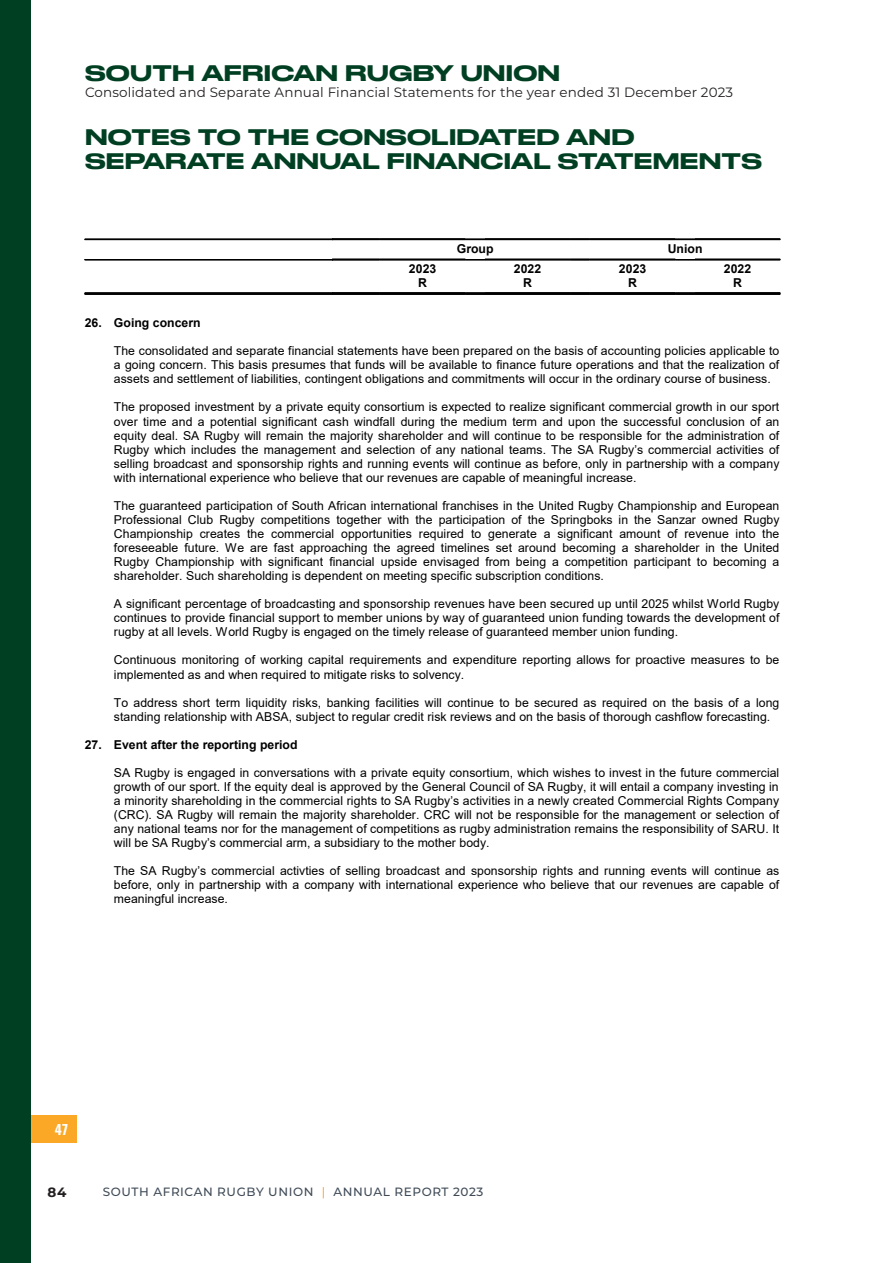
<style>
.page{position:relative;width:893px;height:1263px;background:#fff}
.page>*{position:absolute;margin:0;border:0;box-sizing:border-box;transform-origin:0 0}
.t1{font:500 21px/24px "Druk Wide Web";letter-spacing:.01em;color:#003f22}
.t2{font:13.5px "Montserrat";letter-spacing:.01em;color:#231f20}
.t3{font:700 13.5px "Montserrat";color:#231f20}
.t4{font:700 13.5px "Oswald";color:#fff}
.t5{font:12.3px/14.1px "Arial";letter-spacing:.005em;color:#000;text-align:justify}
.t6{font:700 12.3px "Arial";color:#000}
.t7{font:500 12px "Montserrat";letter-spacing:.05em;color:#404b57}
.s1{color:#faa825}
</style>
<div class="page">
<div style="left:0;top:1115px;width:77px;height:28px;background:#faa825"></div>
<hr style="left:85px;top:239px;width:247px;height:1px;background:#000">
<hr style="left:85px;top:240px;width:247px;height:1px;background:#000">
<hr style="left:332px;top:239px;width:48px;height:1px;background:#000">
<hr style="left:380px;top:239px;width:85px;height:1px;background:#000">
<svg style="left:465px;top:239px;width:20px;height:2px"></svg>
<hr style="left:485px;top:239px;width:85px;height:1px;background:#000">
<svg style="left:570px;top:239px;width:20px;height:1px"></svg>
<hr style="left:590px;top:239px;width:85px;height:1px;background:#000">
<svg style="left:675px;top:239px;width:20px;height:2px"></svg>
<hr style="left:695px;top:239px;width:85px;height:1px;background:#000">
<hr style="left:85px;top:259px;width:247px;height:1px;background:#000">
<hr style="left:85px;top:260px;width:247px;height:1px;background:#000">
<hr style="left:332px;top:259px;width:48px;height:1px;background:#000">
<hr style="left:332px;top:260px;width:48px;height:1px;background:#000">
<hr style="left:380px;top:259px;width:85px;height:1px;background:#000">
<hr style="left:380px;top:260px;width:85px;height:1px;background:#000">
<svg style="left:465px;top:259px;width:20px;height:2px"></svg>
<hr style="left:485px;top:259px;width:85px;height:1px;background:#000">
<hr style="left:485px;top:260px;width:85px;height:1px;background:#000">
<svg style="left:570px;top:259px;width:20px;height:2px"></svg>
<hr style="left:590px;top:259px;width:85px;height:1px;background:#000">
<hr style="left:590px;top:260px;width:85px;height:1px;background:#000">
<svg style="left:675px;top:259px;width:20px;height:2px"></svg>
<hr style="left:695px;top:259px;width:85px;height:1px;background:#000">
<hr style="left:695px;top:260px;width:85px;height:1px;background:#000">
<hr style="left:85px;top:293px;width:247px;height:1px;background:#000">
<hr style="left:85px;top:294px;width:247px;height:1px;background:#000">
<hr style="left:332px;top:293px;width:48px;height:1px;background:#000">
<hr style="left:332px;top:294px;width:48px;height:1px;background:#000">
<hr style="left:380px;top:293px;width:85px;height:1px;background:#000">
<hr style="left:380px;top:294px;width:85px;height:1px;background:#000">
<svg style="left:465px;top:293px;width:20px;height:2px"></svg>
<hr style="left:485px;top:293px;width:85px;height:1px;background:#000">
<hr style="left:485px;top:294px;width:85px;height:1px;background:#000">
<svg style="left:570px;top:293px;width:20px;height:2px"></svg>
<hr style="left:590px;top:293px;width:85px;height:1px;background:#000">
<hr style="left:590px;top:294px;width:85px;height:1px;background:#000">
<svg style="left:675px;top:293px;width:20px;height:2px"></svg>
<hr style="left:695px;top:293px;width:85px;height:1px;background:#000">
<hr style="left:695px;top:294px;width:85px;height:1px;background:#000">
<div style="left:0;top:0;width:31px;height:1263px;background:#003f22"></div>
<p class="t1" style="left:85px;top:59px;width:477px">SOUTH AFRICAN RUGBY UNION</p>
<p class="t2" style="left:85px;top:83px;width:650px">Consolidated and Separate Annual Financial Statements for the year ended 31 December 2023</p>
<p class="t1" style="left:85px;top:123px;width:678px">NOTES TO THE CONSOLIDATED AND<br>SEPARATE ANNUAL FINANCIAL STATEMENTS</p>
<p class="t6" style="left:457px;top:240px;width:38px">Group</p>
<p class="t6" style="left:668px;top:240px;width:36px">Union</p>
<p class="t6" style="left:409px;top:260px;width:29px">2023</p>
<p class="t6" style="left:514px;top:260px;width:29px">2022</p>
<p class="t6" style="left:619px;top:260px;width:29px">2023</p>
<p class="t6" style="left:724px;top:260px;width:29px">2022</p>
<p class="t6" style="left:418px;top:274px;width:10px">R</p>
<p class="t6" style="left:523px;top:274px;width:10px">R</p>
<p class="t6" style="left:628px;top:274px;width:10px">R</p>
<p class="t6" style="left:733px;top:274px;width:10px">R</p>
<p class="t6" style="left:85px;top:314px;width:118px">26. Going concern</p>
<p class="t5" style="left:114px;top:344px;width:667px">The consolidated and separate financial statements have been prepared on the basis of accounting policies applicable to a going concern. This basis presumes that funds will be available to finance future operations and that the realization of assets and settlement of liabilities, contingent obligations and commitments will occur in the ordinary course of business.</p>
<p class="t5" style="left:114px;top:400px;width:667px">The proposed investment by a private equity consortium is expected to realize significant commercial growth in our sport over time and a potential significant cash windfall during the medium term and upon the successful conclusion of an equity deal. SA Rugby will remain the majority shareholder and will continue to be responsible for the administration of Rugby which includes the management and selection of any national teams. The SA Rugby’s commercial activities of selling broadcast and sponsorship rights and running events will continue as before, only in partnership with a company with international experience who believe that our revenues are capable of meaningful increase.</p>
<p class="t5" style="left:114px;top:498px;width:667px">The guaranteed participation of South African international franchises in the United Rugby Championship and European Professional Club Rugby competitions together with the participation of the Springboks in the Sanzar owned Rugby Championship creates the commercial opportunities required to generate a significant amount of revenue into the foreseeable future. We are fast approaching the agreed timelines set around becoming a shareholder in the United Rugby Championship with significant financial upside envisaged from being a competition participant to becoming a shareholder. Such shareholding is dependent on meeting specific subscription conditions.</p>
<p class="t5" style="left:114px;top:597px;width:667px">A significant percentage of broadcasting and sponsorship revenues have been secured up until 2025 whilst World Rugby continues to provide financial support to member unions by way of guaranteed union funding towards the development of rugby at all levels. World Rugby is engaged on the timely release of guaranteed member union funding.</p>
<p class="t5" style="left:114px;top:653px;width:667px">Continuous monitoring of working capital requirements and expenditure reporting allows for proactive measures to be implemented as and when required to mitigate risks to solvency.</p>
<p class="t5" style="left:114px;top:695px;width:667px">To address short term liquidity risks, banking facilities will continue to be secured as required on the basis of a long standing relationship with ABSA, subject to regular credit risk reviews and on the basis of thorough cashflow forecasting.</p>
<p class="t6" style="left:85px;top:736px;width:214px">27. Event after the reporting period</p>
<p class="t5" style="left:114px;top:765px;width:667px">SA Rugby is engaged in conversations with a private equity consortium, which wishes to invest in the future commercial growth of our sport. If the equity deal is approved by the General Council of SA Rugby, it will entail a company investing in a minority shareholding in the commercial rights to SA Rugby’s activities in a newly created Commercial Rights Company (CRC). SA Rugby will remain the majority shareholder. CRC will not be responsible for the management or selection of any national teams nor for the management of competitions as rugby administration remains the responsibility of SARU. It will be SA Rugby’s commercial arm, a subsidiary to the mother body.</p>
<p class="t5" style="left:114px;top:863px;width:667px">The SA Rugby’s commercial activties of selling broadcast and sponsorship rights and running events will continue as before, only in partnership with a company with international experience who believe that our revenues are capable of meaningful increase.</p>
<p class="t4" style="left:55px;top:1123px;width:15px">47</p>
<p class="t3" style="left:47px;top:1182px;width:20px">84</p>
<p class="t7" style="left:103px;top:1183px;width:382px">SOUTH AFRICAN RUGBY UNION <span class="s1">|</span> ANNUAL REPORT 2023</p>
</div>
